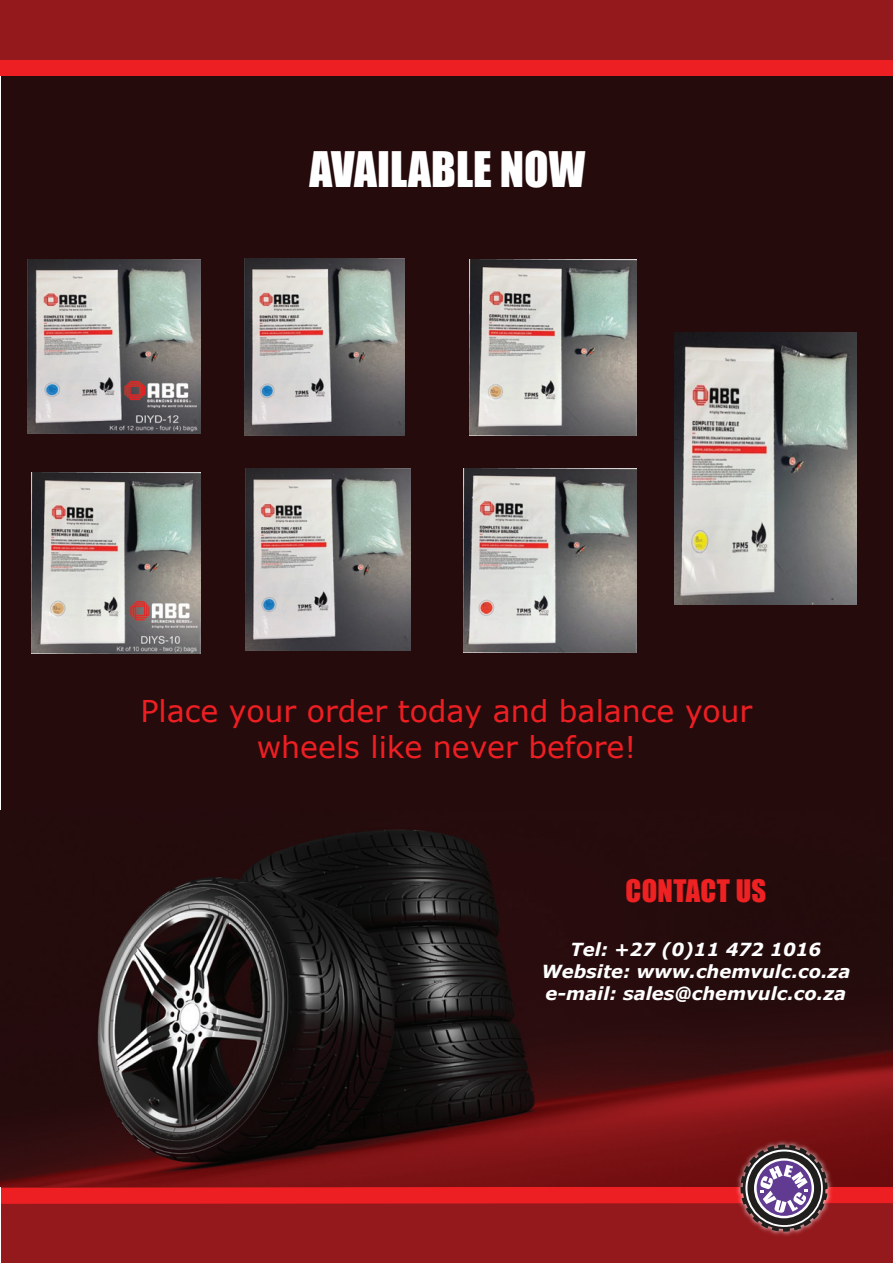
<style>
.page{position:relative;width:893px;height:1263px;background:#fff}
.page>*{position:absolute;margin:0;border:0;box-sizing:border-box;transform-origin:0 0}
.t1{font:45px "Impact";color:#fff}
.t2{font:30px/36px "Verdana";color:#ee1f23;text-align:center}
.t3{font:28.5px "Impact";letter-spacing:.015em;color:#ee2123}
.t4{font:italic 700 18px/21.6px "Verdana";color:#fff;text-align:center}
</style>
<div class="page">
<div style="left:1px;top:0;width:892px;height:1263px;background:#260b0c"></div>
<div style="left:0;top:0;width:893px;height:76px;background:#ee1f23"></div>
<div style="left:0;top:0;width:893px;height:59px;background:#94191d"></div>
<div style="left:1px;top:1187px;width:892px;height:16px;background:#ee1f23"></div>
<div style="left:1px;top:1203px;width:892px;height:60px;background:#94191d"></div>
<img style="left:0;top:810px;width:893px;height:377px">
<img style="left:463px;top:468px;width:173px;height:184px">
<img style="left:674px;top:333px;width:182px;height:271px">
<img style="left:469px;top:260px;width:167px;height:175px">
<img style="left:245px;top:468px;width:166px;height:183px">
<img style="left:244px;top:258px;width:161px;height:177px">
<img style="left:27px;top:260px;width:173px;height:174px">
<img style="left:31px;top:472px;width:170px;height:181px">
<img style="left:733px;top:1137px;width:102px;height:102px">
<svg style="left:740px;top:1144px;width:88px;height:87px;background:#7b596c"></svg>
<h1 class="t1" style="left:309px;top:135px;width:277px">AVAILABLE NOW</h1>
<h2 class="t2" style="left:140px;top:694px;width:613px">Place your order today and balance your wheels like never before!</h2>
<h3 class="t3" style="left:625px;top:869px;width:142px">CONTACT US</h3>
<p class="t4" style="left:541px;top:939px;width:310px">Tel: +27 (0)11 472 1016<br>Website: www.chemvulc.co.za e-mail: sales@chemvulc.co.za</p>
</div>
